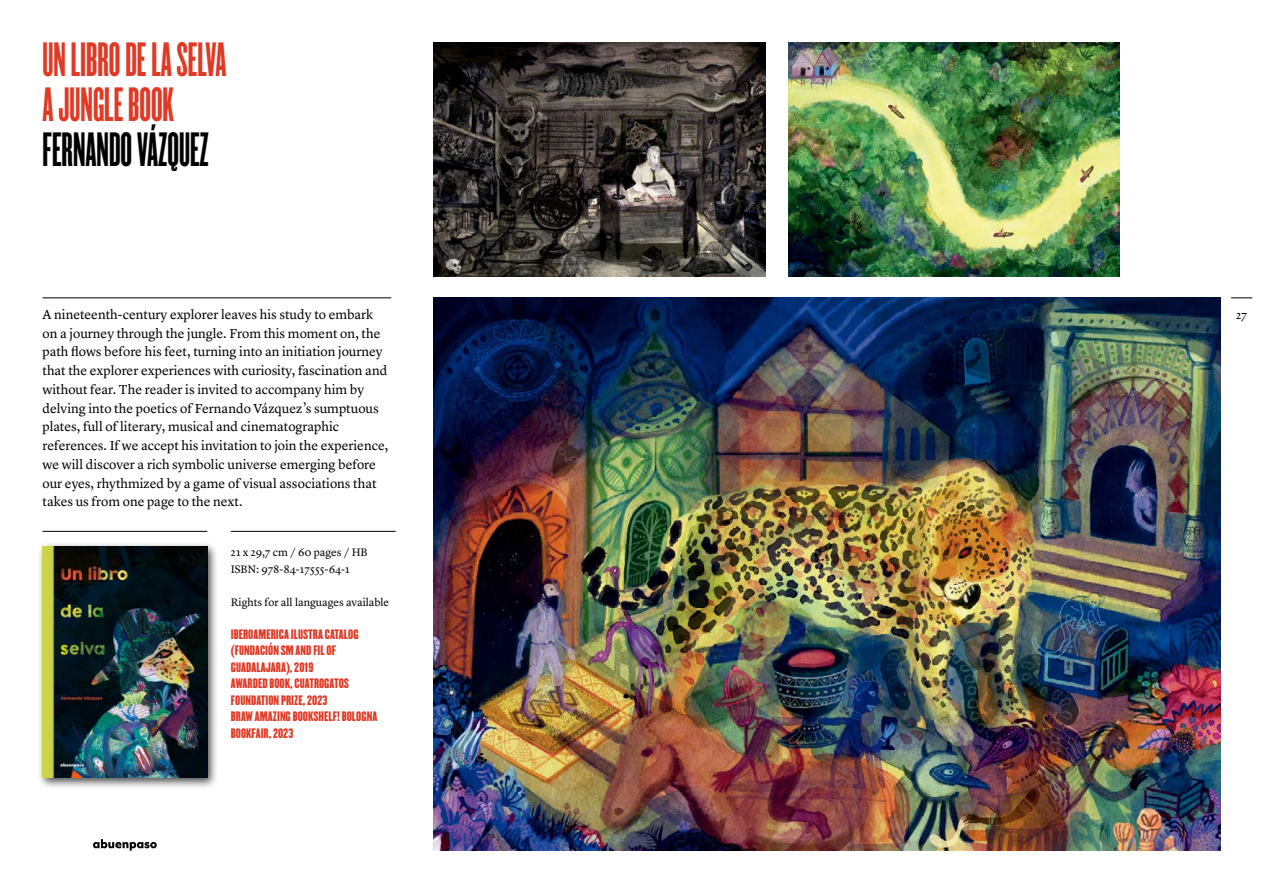
<style>
.page{position:relative;width:1263px;height:893px;background:#fff}
.page>*{position:absolute;margin:0;border:0;box-sizing:border-box;transform-origin:0 0}
.t1{font:42px/45px "Champion Gothic Bantamweight";color:#de3a26}
.t2{font:42px "Champion Gothic Bantamweight";color:#000}
.t3{font:13.5px/18.8px "Lyon Text";color:#000}
.t4{font:12px/16.5px "Champion Gothic Lightweight";color:#de3a26}
.t5{font:12px "Lyon Text";color:#000}
.t6{font:11.25px/16.5px "Lyon Text";color:#000}
</style>
<div class="page">
<hr style="left:43px;top:298px;width:348px;height:1px;background:#000">
<svg style="left:1231px;top:298px;width:21px;height:1px"></svg>
<hr style="left:43px;top:531px;width:164px;height:1px;background:#000">
<hr style="left:231px;top:531px;width:165px;height:1px;background:#000">
<svg style="left:93px;top:839px;width:64px;height:12px"></svg>
<div style="left:37px;top:542px;width:181px;height:247px;background:#000;opacity:.7"></div>
<img style="left:43px;top:547px;width:164px;height:231px">
<img style="left:788px;top:43px;width:331px;height:233px">
<img style="left:434px;top:298px;width:786px;height:552px">
<img style="left:434px;top:43px;width:331px;height:233px">
<h1 class="t1" style="left:43px;top:37px;width:186px">UN LIBRO DE LA SELVA<br>A JUNGLE BOOK</h1>
<h1 class="t2" style="left:43px;top:119px;width:168px">FERNANDO VÁZQUEZ</h1>
<p class="t3" style="left:43px;top:304px;width:332px">A nineteenth-century explorer leaves his study to embark</p>
<p class="t5" style="left:1236px;top:306px;width:13px">27</p>
<p class="t3" style="left:43px;top:323px;width:347px">on a journey through the jungle. From this moment on, the path flows before his feet, turning into an initiation journey that the explorer experiences with curiosity, fascination and without fear. The reader is invited to accompany him by delving into the poetics of Fernando Vázquez’s sumptuous plates, full of literary, musical and cinematographic references. If we accept his invitation to join the experience, we will discover a rich symbolic universe emerging before our eyes, rhythmized by a game of visual associations that takes us from one page to the next.</p>
<p class="t6" style="left:231px;top:543px;width:138px">21 x 29,7 cm / 60 pages / HB<br>ISBN: 978-84-17555-64-1</p>
<p class="t6" style="left:231px;top:593px;width:160px">Rights for all languages available</p>
<p class="t4" style="left:231px;top:625px;width:148px">IBEROAMERICA ILUSTRA CATALOG (FUNDACIÓN SM AND FIL OF<br>GUADALAJARA), 2019<br>AWARDED BOOK, CUATROGATOS<br>FOUNDATION PRIZE, 2023<br>BRAW AMAZING BOOKSHELF! BOLOGNA<br>BOOKFAIR, 2023</p>
</div>
